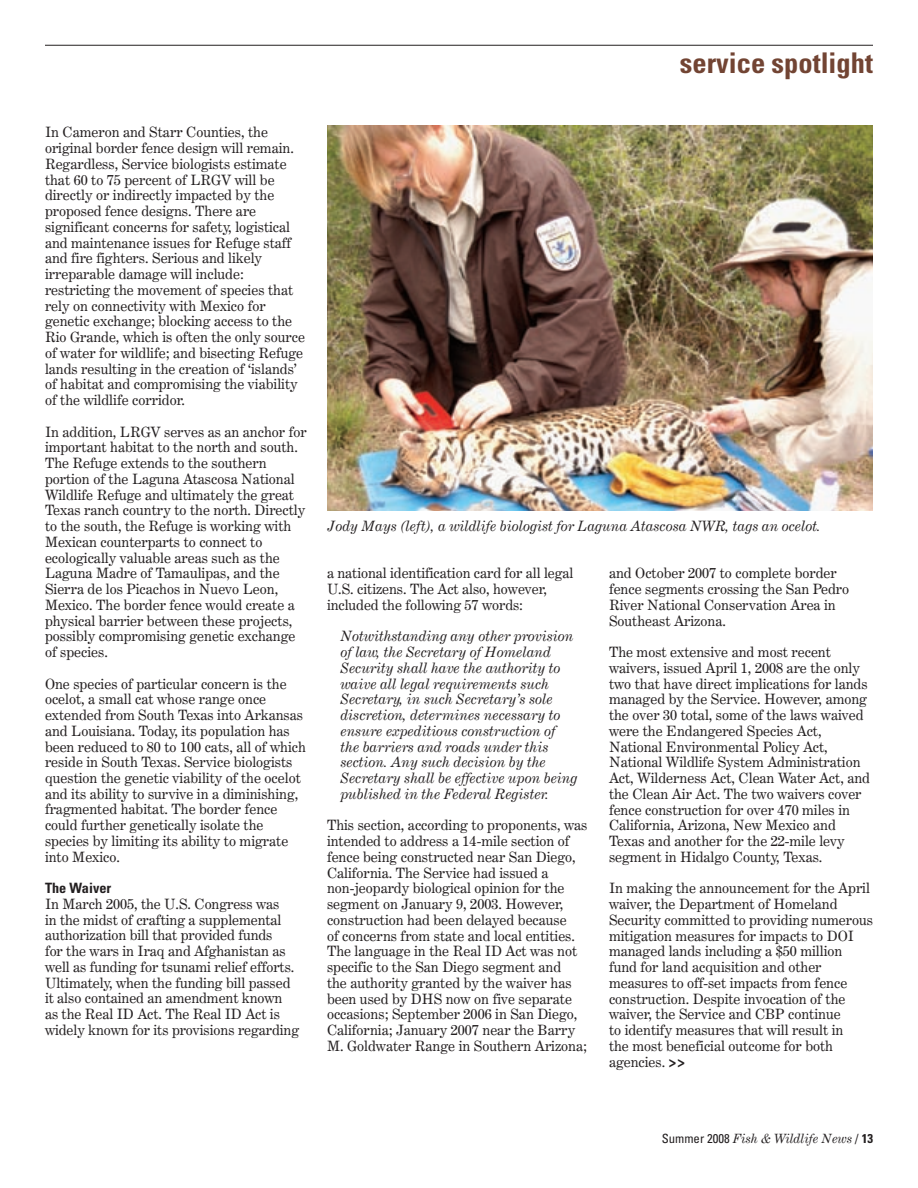
<style>
.page{position:relative;width:918px;height:1188px;background:#fff}
.page>*{position:absolute;margin:0;border:0;box-sizing:border-box;transform-origin:0 0}
.t1{font:700 condensed 28.5px "Univers";color:#724433}
.t2{font:14.25px/15.8px "Century Expanded BT";color:#231f20}
.t3{font:italic 14.25px/15.8px "Century Expanded BT";color:#231f20}
.t4{font:700 condensed 14.25px "Univers";color:#231f20}
.t5{font:italic 12.75px "Century Expanded BT";color:#231f20}
.s1{font-family:"Univers";font-weight:700;font-stretch:condensed;font-size:15px}
.s2{font-family:"Univers";font-style:normal;font-stretch:condensed}
.s3{font-family:"Univers";font-weight:700;font-style:normal;font-stretch:condensed}
</style>
<div class="page">
<hr style="left:45px;top:45px;width:828px;height:1px;background:#231f20">
<img style="left:327px;top:126px;width:546px;height:384px">
<p class="t2" style="left:45px;top:124px;width:261px">In Cameron and Starr Counties, the original border fence design will remain.<br>Regardless, Service biologists estimate that 60 to 75 percent of LRGV will be directly or indirectly impacted by the proposed fence designs. There are significant concerns for safety, logistical and maintenance issues for Refuge staff and fire fighters. Serious and likely irreparable damage will include: restricting the movement of species that rely on connectivity with Mexico for genetic exchange; blocking access to the Rio Grande, which is often the only source of water for wildlife; and bisecting Refuge lands resulting in the creation of ‘islands’ of habitat and compromising the viability of the wildlife corridor.</p>
<p class="t2" style="left:45px;top:423px;width:263px">In addition, LRGV serves as an anchor for important habitat to the north and south.<br>The Refuge extends to the southern portion of the Laguna Atascosa National Wildlife Refuge and ultimately the great Texas ranch country to the north. Directly to the south, the Refuge is working with Mexican counterparts to connect to ecologically valuable areas such as the Laguna Madre of Tamaulipas, and the Sierra de los Picachos in Nuevo Leon, Mexico. The border fence would create a physical barrier between these projects, possibly compromising genetic exchange of species.</p>
<p class="t2" style="left:45px;top:675px;width:262px">One species of particular concern is the ocelot, a small cat whose range once extended from South Texas into Arkansas and Louisiana. Today, its population has been reduced to 80 to 100 cats, all of which reside in South Texas. Service biologists question the genetic viability of the ocelot and its ability to survive in a diminishing, fragmented habitat. The border fence could further genetically isolate the species by limiting its ability to migrate into Mexico.</p>
<p class="t4" style="left:45px;top:879px;width:68px">The Waiver</p>
<p class="t2" style="left:45px;top:896px;width:256px">In March 2005, the U.S. Congress was<br>in the midst of crafting a supplemental authorization bill that provided funds<br>for the wars in Iraq and Afghanistan as well as funding for tsunami relief efforts.<br>Ultimately, when the funding bill passed it also contained an amendment known as the Real ID Act. The Real ID Act is widely known for its provisions regarding</p>
<h1 class="t1" style="left:680px;top:45px;width:195px">service spotlight</h1>
<p class="t3" style="left:327px;top:518px;width:495px">Jody Mays (left), a wildlife biologist for Laguna Atascosa NWR, tags an ocelot.</p>
<p class="t2" style="left:327px;top:565px;width:248px">a national identification card for all legal<br>U.S. citizens. The Act also, however, included the following 57 words:</p>
<p class="t3" style="left:340px;top:628px;width:239px">Notwithstanding any other provision of law, the Secretary of Homeland Security shall have the authority to waive all legal requirements such Secretary, in such Secretary’s sole discretion, determines necessary to ensure expeditious construction of the barriers and roads under this section. Any such decision by the Secretary shall be effective upon being published in the Federal Register.</p>
<p class="t2" style="left:327px;top:817px;width:262px">This section, according to proponents, was intended to address a 14-mile section of fence being constructed near San Diego, California. The Service had issued a non-jeopardy biological opinion for the segment on January 9, 2003. However, construction had been delayed because<br>of concerns from state and local entities.<br>The language in the Real ID Act was not specific to the San Diego segment and<br>the authority granted by the waiver has been used by DHS now on five separate occasions; September 2006 in San Diego, California; January 2007 near the Barry M. Goldwater Range in Southern Arizona;</p>
<p class="t2" style="left:609px;top:565px;width:242px">and October 2007 to complete border fence segments crossing the San Pedro<br>River National Conservation Area in<br>Southeast Arizona.</p>
<p class="t2" style="left:609px;top:644px;width:263px">The most extensive and most recent waivers, issued April 1, 2008 are the only two that have direct implications for lands managed by the Service. However, among the over 30 total, some of the laws waived were the Endangered Species Act, National Environmental Policy Act, National Wildlife System Administration Act, Wilderness Act, Clean Water Act, and the Clean Air Act. The two waivers cover fence construction for over 470 miles in California, Arizona, New Mexico and Texas and another for the 22-mile levy segment in Hidalgo County, Texas.</p>
<p class="t2" style="left:609px;top:880px;width:266px">In making the announcement for the April waiver, the Department of Homeland Security committed to providing numerous mitigation measures for impacts to DOI managed lands including a $50 million fund for land acquisition and other measures to off-set impacts from fence construction. Despite invocation of the waiver, the Service and CBP continue<br>to identify measures that will result in<br>the most beneficial outcome for both agencies. <span class="s1">&gt;&gt;</span></p>
<p class="t5" style="left:662px;top:1131px;width:213px"><span class="s2">Summer 2008</span> Fish &amp; Wildlife News <span class="s2">/</span> <span class="s3">13</span></p>
</div>
